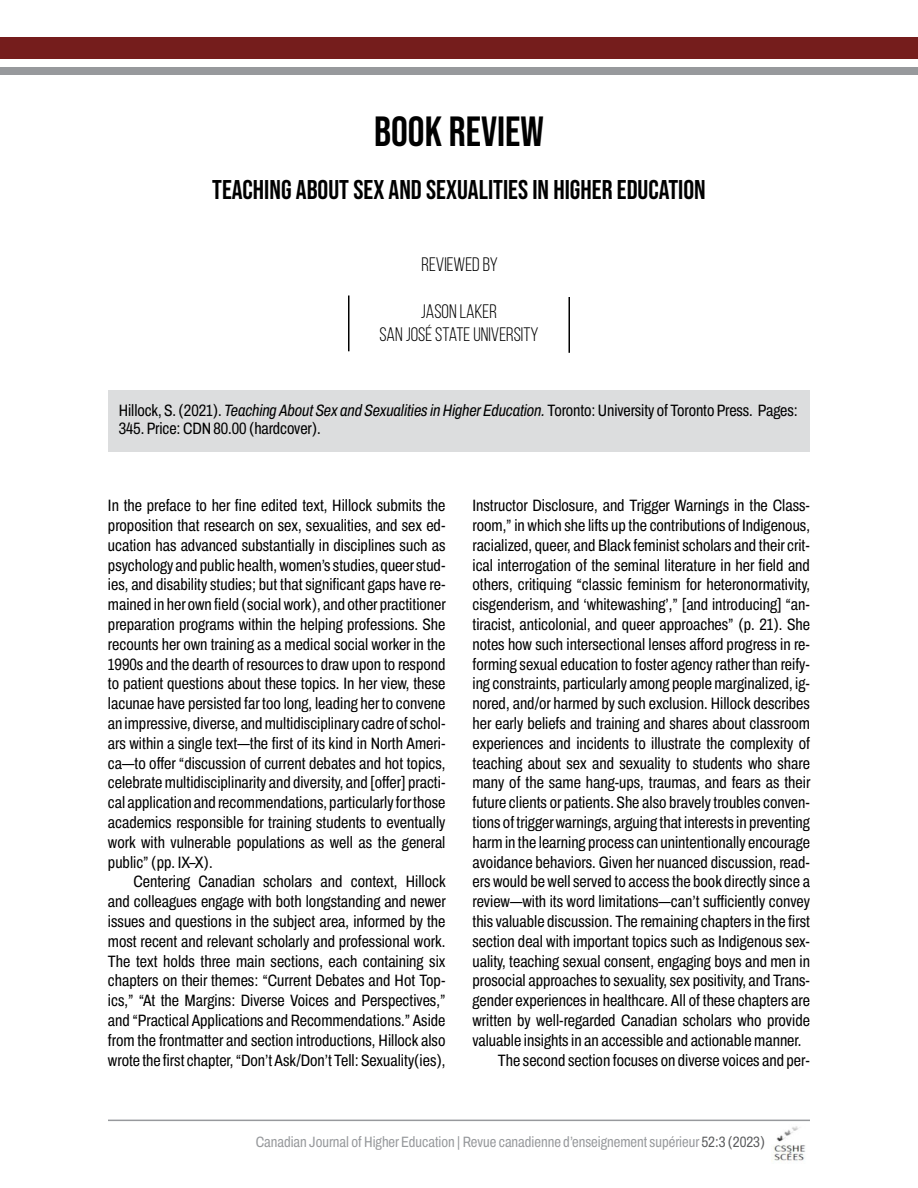
<style>
.page{position:relative;width:918px;height:1188px;background:#fff}
.page>*{position:absolute;margin:0;border:0;box-sizing:border-box;transform-origin:0 0}
.t1{font:42px "Bebas Neue";color:#000}
.t2{font:27px "Bebas Neue";color:#000}
.t3{font:19.5px/23.4px "Bebas Neue";color:#000;text-align:center}
.t4{font:16.5px/19.8px "Archivo Condensed";color:#000;text-align:justify}
.t5{font:15px "Archivo Condensed";color:#97999c}
.s1{font-style:italic}
.s2{color:#5a5b5d}
</style>
<div class="page">
<hr style="left:108px;top:1120px;width:702px;height:1px;background:#97999c">
<div style="left:0;top:38px;width:918px;height:21px;background:#751d1c"></div>
<div style="left:0;top:67px;width:918px;height:7px;background:#97999c"></div>
<img style="left:773px;top:1126px;width:33px;height:35px">
<div style="left:108px;top:391px;width:702px;height:61px;background:#dcddde"></div>
<hr style="left:348px;top:296px;width:2px;height:55px;background:#000">
<hr style="left:568px;top:297px;width:2px;height:56px;background:#000">
<h1 class="t1" style="left:374px;top:107px;width:171px">BOOK REVIEW</h1>
<h2 class="t2" style="left:212px;top:175px;width:495px">TEACHING ABOUT SEX AND SEXUALITIES IN HIGHER EDUCATION</h2>
<p class="t3" style="left:422px;top:252px;width:78px">REVIEWED BY</p>
<p class="t3" style="left:379px;top:299px;width:161px">JASON LAKER<br>SAN JOSÉ STATE UNIVERSITY</p>
<p class="t4" style="left:119px;top:401px;width:681px;line-height:18px">Hillock, S. (2021). <span class="s1">Teaching About Sex and Sexualities in Higher Education.</span> Toronto: University of Toronto Press. Pages:<br>345. Price: CDN 80.00 (hardcover).</p>
<p class="t4" style="left:108px;top:496px;width:339px">In the preface to her fine edited text, Hillock submits the proposition that research on sex, sexualities, and sex ed&shy;ucation has advanced substantially in disciplines such as psychology and public health, women’s studies, queer stud&shy;ies, and disability studies; but that significant gaps have re&shy;mained in her own field (social work), and other practitioner preparation programs within the helping professions. She recounts her own training as a medical social worker in the 1990s and the dearth of resources to draw upon to respond to patient questions about these topics. In her view, these lacunae have persisted far too long, leading her to convene an impressive, diverse, and multidisciplinary cadre of schol&shy;ars within a single text—the first of its kind in North Ameri&shy;ca—to offer “discussion of current debates and hot topics, celebrate multidisciplinarity and diversity, and [offer] practi&shy;cal application and recommendations, particularly for those academics responsible for training students to eventually work with vulnerable populations as well as the general public” (pp. IX–X).</p>
<p class="t4" style="left:108px;top:872px;width:339px;text-indent:25px">Centering Canadian scholars and context, Hillock and colleagues engage with both longstanding and newer issues and questions in the subject area, informed by the most recent and relevant scholarly and professional work.<br>The text holds three main sections, each containing six chapters on their themes: “Current Debates and Hot Top&shy;ics,” “At the Margins: Diverse Voices and Perspectives,” and “Practical Applications and Recommendations.” Aside from the frontmatter and section introductions, Hillock also wrote the first chapter, “Don’t Ask/Don’t Tell: Sexuality(ies),</p>
<p class="t4" style="left:472px;top:496px;width:339px">Instructor Disclosure, and Trigger Warnings in the Class-</p>
<p class="t4" style="left:472px;top:516px;width:339px">room,” in which she lifts up the contributions of Indigenous,</p>
<p class="t4" style="left:472px;top:535px;width:339px">racialized, queer, and Black feminist scholars and their crit-</p>
<p class="t4" style="left:472px;top:555px;width:339px">ical interrogation of the seminal literature in her field and</p>
<p class="t4" style="left:472px;top:575px;width:339px">others, critiquing “classic feminism for heteronormativity,</p>
<p class="t4" style="left:472px;top:595px;width:339px">cisgenderism, and ‘whitewashing’,” [and introducing] “an-</p>
<p class="t4" style="left:472px;top:615px;width:339px">tiracist, anticolonial, and queer approaches” (p. 21). She</p>
<p class="t4" style="left:472px;top:634px;width:339px">notes how such intersectional lenses afford progress in re-</p>
<p class="t4" style="left:472px;top:654px;width:339px">forming sexual education to foster agency rather than reify-</p>
<p class="t4" style="left:472px;top:674px;width:339px">ing constraints, particularly among people marginalized, ig-</p>
<p class="t4" style="left:472px;top:694px;width:339px">nored, and/or harmed by such exclusion. Hillock describes</p>
<p class="t4" style="left:472px;top:714px;width:339px">her early beliefs and training and shares about classroom</p>
<p class="t4" style="left:472px;top:733px;width:339px">experiences and incidents to illustrate the complexity of</p>
<p class="t4" style="left:472px;top:753px;width:339px">teaching about sex and sexuality to students who share</p>
<p class="t4" style="left:472px;top:773px;width:339px">many of the same hang-ups, traumas, and fears as their</p>
<p class="t4" style="left:472px;top:793px;width:339px">future clients or patients. She also bravely troubles conven-</p>
<p class="t4" style="left:472px;top:813px;width:339px">tions of trigger warnings, arguing that interests in preventing</p>
<p class="t4" style="left:472px;top:832px;width:339px">harm in the learning process can unintentionally encourage</p>
<p class="t4" style="left:472px;top:852px;width:339px">avoidance behaviors. Given her nuanced discussion, read-</p>
<p class="t4" style="left:472px;top:872px;width:339px">ers would be well served to access the book directly since a</p>
<p class="t4" style="left:472px;top:892px;width:339px">review—with its word limitations—can’t sufficiently convey</p>
<p class="t4" style="left:472px;top:912px;width:339px">this valuable discussion. The remaining chapters in the first</p>
<p class="t4" style="left:472px;top:931px;width:339px">section deal with important topics such as Indigenous sex-</p>
<p class="t4" style="left:472px;top:951px;width:339px">uality, teaching sexual consent, engaging boys and men in</p>
<p class="t4" style="left:472px;top:971px;width:339px">prosocial approaches to sexuality, sex positivity, and Trans-</p>
<p class="t4" style="left:472px;top:991px;width:339px">gender experiences in healthcare. All of these chapters are</p>
<p class="t4" style="left:472px;top:1011px;width:339px">written by well-regarded Canadian scholars who provide</p>
<p class="t4" style="left:472px;top:1030px;width:330px">valuable insights in an accessible and actionable manner.</p>
<p class="t4" style="left:498px;top:1050px;width:314px">The second section focuses on diverse voices and per-</p>
<p class="t5" style="left:256px;top:1130px;width:511px">Canadian Journal of Higher Education | Revue canadienne d’enseignement supérieur <span class="s2">52:3 (2023)</span></p>
</div>
